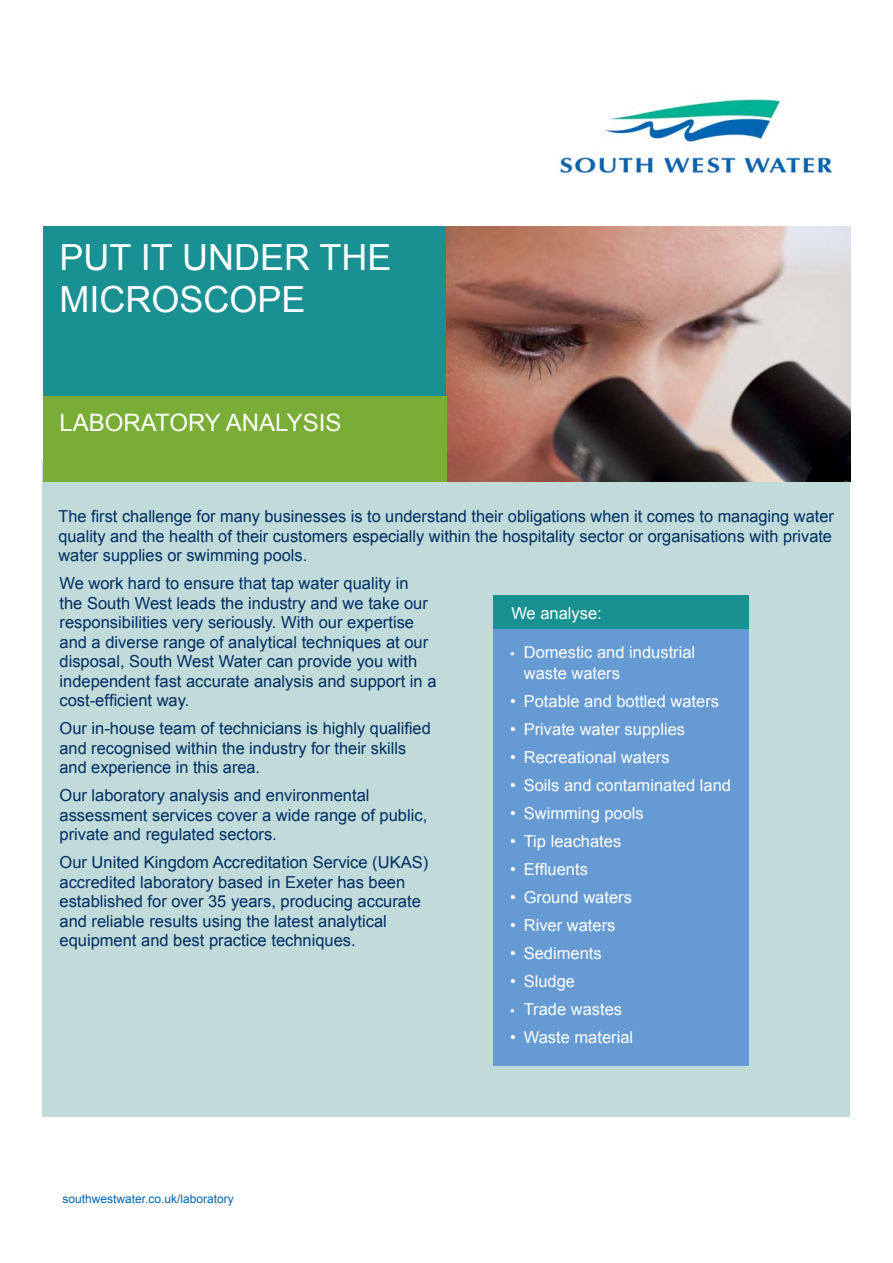
<style>
.page{position:relative;width:893px;height:1263px;background:#fff}
.page>*{position:absolute;margin:0;border:0;box-sizing:border-box;transform-origin:0 0}
.t1{font:36px/42px "Arial";color:#fff}
.t2{font:24px "Arial";color:#fff}
.t3{font:16.5px/19.5px "Arial";color:#002d62}
.t4{font:16.5px/21px "Arial";color:#fff}
.t5{font:12px "Arial";color:#0067b3}
.s1{font-family:"Myriad Pro"}
</style>
<div class="page">
<img style="left:557px;top:98px;width:275px;height:76px">
<div style="left:43px;top:462px;width:807px;height:655px;background:#c1dbdb"></div>
<div style="left:43px;top:226px;width:403px;height:170px;background:#199091"></div>
<img style="left:446px;top:226px;width:404px;height:256px">
<div style="left:43px;top:396px;width:403px;height:86px;background:#79ad36"></div>
<div style="left:493px;top:595px;width:255px;height:34px;background:#199091"></div>
<div style="left:493px;top:629px;width:255px;height:436px;background:#659ad2"></div>
<h1 class="t1" style="left:60px;top:236px;width:334px">PUT IT UNDER THE<br>MICROSCOPE</h1>
<h2 class="t2" style="left:60px;top:407px;width:283px">LABORATORY ANALYSIS</h2>
<p class="t3" style="left:58px;top:507px;width:777px;text-align:justify">The first challenge for many businesses is to understand their obligations when it comes to managing water quality and the health of their customers especially within the hospitality sector or organisations with private water supplies or swimming pools.</p>
<p class="t3" style="left:60px;top:574px;width:378px">We work hard to ensure that tap water quality in<br>the South West leads the industry and we take our responsibilities very seriously. With our expertise and a diverse range of analytical techniques at our disposal, South West Water can provide you with independent fast accurate analysis and support in a cost-efficient way.</p>
<p class="t3" style="left:60px;top:719px;width:373px">Our in-house team of technicians is highly qualified and recognised within the industry for their skills and experience in this area.</p>
<p class="t3" style="left:60px;top:786px;width:369px">Our laboratory analysis and environmental assessment services cover a wide range of public, private and regulated sectors.</p>
<p class="t3" style="left:60px;top:853px;width:370px">Our United Kingdom Accreditation Service (UKAS) accredited laboratory based in Exeter has been established for over 35 years, producing accurate and reliable results using the latest analytical equipment and best practice techniques.</p>
<p class="t5" style="left:62px;top:1190px;width:173px">southwestwater.co.uk/laboratory</p>
<p class="t4" style="left:511px;top:603px;width:92px">We analyse:</p>
<p class="t4" style="left:524px;top:642px;width:173px;text-indent:-13px"><span class="s1">•</span> Domestic and industrial waste waters</p>
<p class="t4" style="left:510px;top:691px;width:210px">• Potable and bottled waters</p>
<p class="t4" style="left:510px;top:719px;width:176px">• Private water supplies</p>
<p class="t4" style="left:510px;top:747px;width:161px">• Recreational waters</p>
<p class="t4" style="left:510px;top:775px;width:222px">• Soils and contaminated land</p>
<p class="t4" style="left:510px;top:803px;width:135px">• Swimming pools</p>
<p class="t4" style="left:510px;top:831px;width:113px">• Tip leachates</p>
<p class="t4" style="left:510px;top:859px;width:79px">• Effluents</p>
<p class="t4" style="left:510px;top:887px;width:123px">• Ground waters</p>
<p class="t4" style="left:510px;top:915px;width:107px">• River waters</p>
<p class="t4" style="left:510px;top:943px;width:93px">• Sediments</p>
<p class="t4" style="left:510px;top:971px;width:66px">• Sludge</p>
<p class="t4" style="left:510px;top:999px;width:113px"><span class="s1">•</span> Trade wastes</p>
<p class="t4" style="left:510px;top:1027px;width:124px">• Waste material</p>
</div>
